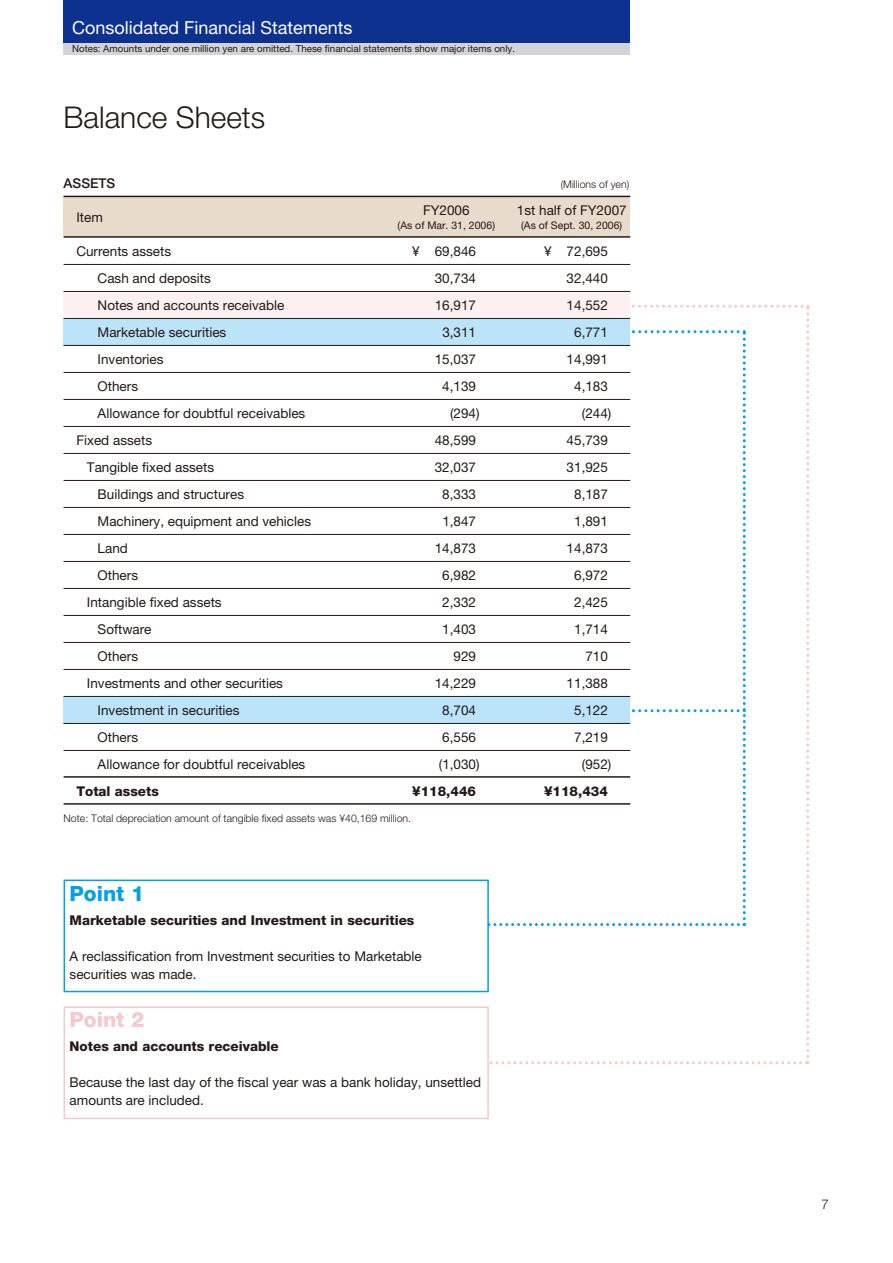
<style>
.page{position:relative;width:893px;height:1263px;background:#fff}
.page>*{position:absolute;margin:0;border:0;box-sizing:border-box;transform-origin:0 0}
.t1{font:300 30px "Helvetica Neue";color:#231916}
.t2{font:800 21px "Helvetica Neue";color:#00a0e9}
.t3{font:800 21px "Helvetica Neue";color:#f7c7ce}
.t4{font:18px "Helvetica Neue";color:#fff}
.t5{font:13.5px/18px "Helvetica Neue";color:#231916}
.t6{font:800 13.5px "Helvetica Neue";color:#231916}
.t7{font:500 13.5px "Helvetica Neue";color:#231916}
.t8{font:300 13.5px "Helvetica Neue";color:#231916}
.t9{font:300 10.5px "Helvetica Neue";color:#231916}
.t10{font:10.5px "Helvetica Neue";color:#231916}
.t11{font:9.75px "Helvetica Neue";color:#231916}
</style>
<div class="page">
<div style="left:64px;top:292px;width:566px;height:27px;background:#fdf0f1"></div>
<div style="left:64px;top:696px;width:566px;height:28px;background:#bbe3f9"></div>
<div style="left:64px;top:319px;width:566px;height:26px;background:#bbe3f9"></div>
<div style="left:64px;top:196px;width:566px;height:40px;background:#e9dbcc"></div>
<div style="left:64px;top:43px;width:566px;height:12px;background:#d3d4db"></div>
<div style="left:64px;top:0;width:566px;height:43px;background:#0d318f"></div>
<hr style="left:64px;top:196px;width:566px;height:1px;background:#231916">
<hr style="left:64px;top:236px;width:566px;height:2px;background:#231916">
<hr style="left:64px;top:264px;width:566px;height:1px;background:#231916">
<hr style="left:64px;top:291px;width:566px;height:1px;background:#231916">
<hr style="left:64px;top:318px;width:566px;height:1px;background:#231916">
<hr style="left:64px;top:345px;width:566px;height:1px;background:#231916">
<hr style="left:64px;top:372px;width:566px;height:1px;background:#231916">
<hr style="left:64px;top:399px;width:566px;height:1px;background:#231916">
<hr style="left:64px;top:426px;width:566px;height:1px;background:#231916">
<hr style="left:64px;top:453px;width:566px;height:1px;background:#231916">
<hr style="left:64px;top:480px;width:566px;height:1px;background:#231916">
<hr style="left:64px;top:507px;width:566px;height:1px;background:#231916">
<hr style="left:64px;top:534px;width:566px;height:1px;background:#231916">
<hr style="left:64px;top:561px;width:566px;height:1px;background:#231916">
<hr style="left:64px;top:588px;width:566px;height:1px;background:#231916">
<hr style="left:64px;top:615px;width:566px;height:1px;background:#231916">
<hr style="left:64px;top:642px;width:566px;height:1px;background:#231916">
<hr style="left:64px;top:669px;width:566px;height:1px;background:#231916">
<hr style="left:64px;top:696px;width:566px;height:1px;background:#231916">
<hr style="left:64px;top:723px;width:566px;height:1px;background:#231916">
<hr style="left:64px;top:750px;width:566px;height:1px;background:#231916">
<hr style="left:64px;top:776px;width:566px;height:2px;background:#231916">
<hr style="left:64px;top:803px;width:566px;height:2px;background:#231916">
<div style="left:64px;top:880px;width:425px;height:112px;border:2px solid #00a0e9"></div>
<svg style="left:487px;top:305px;width:322px;height:759px"></svg>
<div style="left:64px;top:1006px;width:425px;height:113px;border:2px solid #f7c7ce"></div>
<h3 class="t4" style="left:72px;top:21px;width:282px">Consolidated Financial Statements</h3>
<p class="t11" style="left:72px;top:45px;width:444px">Notes: Amounts under one million yen are omitted. These financial statements show major items only.</p>
<h1 class="t1" style="left:64px;top:106px;width:203px">Balance Sheets</h1>
<p class="t7" style="left:64px;top:179px;width:53px">ASSETS</p>
<p class="t9" style="left:561px;top:181px;width:70px">(Millions of yen)</p>
<p class="t5" style="left:76px;top:209px;width:28px">Item</p>
<p class="t5" style="left:423px;top:203px;width:48px">FY2006</p>
<p class="t5" style="left:517px;top:203px;width:111px">1st half of FY2007</p>
<p class="t10" style="left:398px;top:221px;width:99px">(As of Mar. 31, 2006)</p>
<p class="t10" style="left:521px;top:221px;width:103px">(As of Sept. 30, 2006)</p>
<p class="t5" style="left:76px;top:243px;width:96px">Currents assets</p>
<p class="t5" style="left:412px;top:243px;width:65px">¥ 69,846</p>
<p class="t5" style="left:544px;top:243px;width:65px">¥ 72,695</p>
<p class="t5" style="left:98px;top:270px;width:115px">Cash and deposits</p>
<p class="t5" style="left:435px;top:270px;width:43px">30,734</p>
<p class="t5" style="left:567px;top:270px;width:43px">32,440</p>
<p class="t5" style="left:98px;top:297px;width:188px">Notes and accounts receivable</p>
<p class="t5" style="left:435px;top:297px;width:43px">16,917</p>
<p class="t5" style="left:567px;top:297px;width:43px">14,552</p>
<p class="t5" style="left:98px;top:324px;width:130px">Marketable securities</p>
<p class="t5" style="left:442px;top:324px;width:35px">3,311</p>
<p class="t5" style="left:574px;top:324px;width:35px">6,771</p>
<p class="t5" style="left:98px;top:351px;width:67px">Inventories</p>
<p class="t5" style="left:435px;top:351px;width:43px">15,037</p>
<p class="t5" style="left:567px;top:351px;width:43px">14,991</p>
<p class="t5" style="left:98px;top:378px;width:42px">Others</p>
<p class="t5" style="left:442px;top:378px;width:35px">4,139</p>
<p class="t5" style="left:574px;top:378px;width:35px">4,183</p>
<p class="t5" style="left:98px;top:405px;width:209px">Allowance for doubtful receivables</p>
<p class="t5" style="left:450px;top:405px;width:31px">(294)</p>
<p class="t5" style="left:582px;top:405px;width:31px">(244)</p>
<p class="t5" style="left:76px;top:432px;width:77px">Fixed assets</p>
<p class="t5" style="left:435px;top:432px;width:43px">48,599</p>
<p class="t5" style="left:567px;top:432px;width:43px">45,739</p>
<p class="t5" style="left:87px;top:459px;width:129px">Tangible fixed assets</p>
<p class="t5" style="left:435px;top:459px;width:43px">32,037</p>
<p class="t5" style="left:567px;top:459px;width:43px">31,925</p>
<p class="t5" style="left:98px;top:486px;width:148px">Buildings and structures</p>
<p class="t5" style="left:442px;top:486px;width:35px">8,333</p>
<p class="t5" style="left:574px;top:486px;width:35px">8,187</p>
<p class="t5" style="left:98px;top:513px;width:215px">Machinery, equipment and vehicles</p>
<p class="t5" style="left:442px;top:513px;width:35px">1,847</p>
<p class="t5" style="left:574px;top:513px;width:35px">1,891</p>
<p class="t5" style="left:98px;top:540px;width:32px">Land</p>
<p class="t5" style="left:435px;top:540px;width:43px">14,873</p>
<p class="t5" style="left:567px;top:540px;width:43px">14,873</p>
<p class="t5" style="left:98px;top:567px;width:42px">Others</p>
<p class="t5" style="left:442px;top:567px;width:35px">6,982</p>
<p class="t5" style="left:574px;top:567px;width:35px">6,972</p>
<p class="t5" style="left:87px;top:594px;width:136px">Intangible fixed assets</p>
<p class="t5" style="left:442px;top:594px;width:35px">2,332</p>
<p class="t5" style="left:574px;top:594px;width:35px">2,425</p>
<p class="t5" style="left:98px;top:621px;width:55px">Software</p>
<p class="t5" style="left:442px;top:621px;width:35px">1,403</p>
<p class="t5" style="left:574px;top:621px;width:35px">1,714</p>
<p class="t5" style="left:98px;top:648px;width:42px">Others</p>
<p class="t5" style="left:454px;top:648px;width:24px">929</p>
<p class="t5" style="left:585px;top:648px;width:24px">710</p>
<p class="t5" style="left:87px;top:675px;width:198px">Investments and other securities</p>
<p class="t5" style="left:435px;top:675px;width:43px">14,229</p>
<p class="t5" style="left:567px;top:675px;width:43px">11,388</p>
<p class="t5" style="left:98px;top:702px;width:144px">Investment in securities</p>
<p class="t5" style="left:442px;top:702px;width:35px">8,704</p>
<p class="t5" style="left:574px;top:702px;width:35px">5,122</p>
<p class="t5" style="left:98px;top:729px;width:42px">Others</p>
<p class="t5" style="left:442px;top:729px;width:35px">6,556</p>
<p class="t5" style="left:574px;top:729px;width:35px">7,219</p>
<p class="t5" style="left:98px;top:756px;width:209px">Allowance for doubtful receivables</p>
<p class="t5" style="left:439px;top:756px;width:42px">(1,030)</p>
<p class="t5" style="left:582px;top:756px;width:31px">(952)</p>
<p class="t6" style="left:76px;top:786px;width:84px">Total assets</p>
<p class="t6" style="left:412px;top:786px;width:65px">¥118,446</p>
<p class="t6" style="left:544px;top:786px;width:65px">¥118,434</p>
<p class="t9" style="left:64px;top:814px;width:349px">Note: Total depreciation amount of tangible fixed assets was ¥40,169 million.</p>
<h2 class="t2" style="left:70px;top:886px;width:76px">Point 1</h2>
<p class="t6" style="left:70px;top:915px;width:346px">Marketable securities and Investment in securities</p>
<p class="t5" style="left:70px;top:948px;width:354px">A reclassification from Investment securities to Marketable securities was made.</p>
<h2 class="t3" style="left:70px;top:1012px;width:76px">Point 2</h2>
<p class="t6" style="left:70px;top:1042px;width:211px">Notes and accounts receivable</p>
<p class="t5" style="left:70px;top:1075px;width:413px">Because the last day of the fiscal year was a bank holiday, unsettled amounts are included.</p>
<p class="t8" style="left:821px;top:1199px;width:9px">7</p>
</div>
